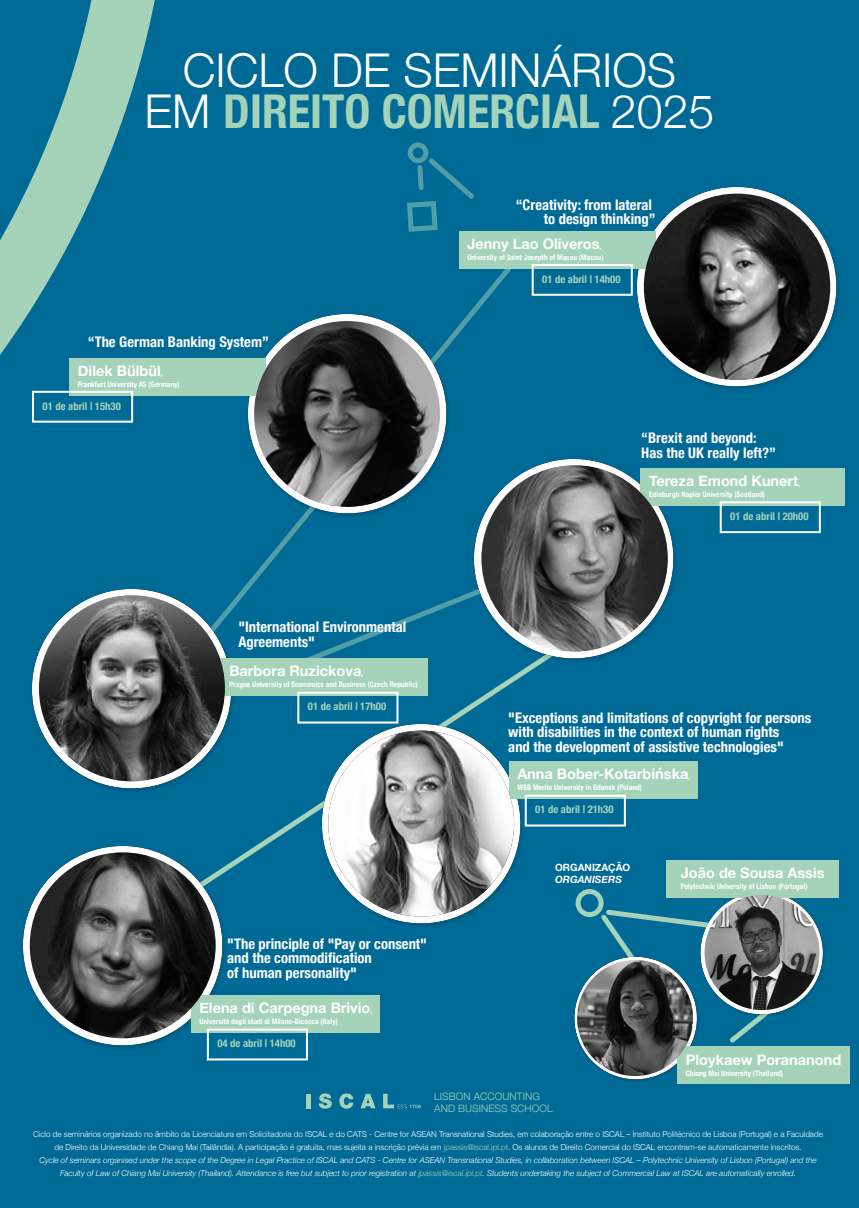
<style>
.page{position:relative;width:859px;height:1208px;background:#006a97}
.page>*{position:absolute;margin:0;border:0;box-sizing:border-box;transform-origin:0 0}
.t1{font:300 46.5px/41.3px "Helvetica Neue";color:#fff;text-align:center}
.t2{font:700 condensed 14.6px/14.4px "Helvetica Neue";color:#fff}
.t3{font:700 14.5px "Helvetica Neue";color:#fff}
.t4{font:700 condensed 10.7px "Helvetica Neue";color:#a4d3ba}
.t5{font:300 10.2px/11.7px "Helvetica Neue";letter-spacing:.01em;color:#a4d3ba}
.t6{font:700 10px "Helvetica Neue";color:#fff}
.t7{font:italic 700 10px "Helvetica Neue";color:#fff}
.t8{font:300 8.1px/13px "Helvetica Neue";color:#fff;text-align:center}
.t9{font:700 condensed 7.5px "Helvetica Neue";color:#fff}
.s1{font-weight:700;font-stretch:condensed;color:#a4d3ba}
.s2{font-stretch:condensed;font-size:7.5px}
.s3{color:#a4d3ba}
.s4{font-style:italic}
.s5{font-style:italic;color:#a4d3ba}
</style>
<div class="page">
<svg style="left:597px;top:906px;width:102px;height:49px"></svg>
<svg style="left:730px;top:1018px;width:34px;height:25px"></svg>
<div style="left:575px;top:889px;width:29px;height:28px;border:5px solid #a4d3ba;border-radius:50%"></div>
<svg style="left:228px;top:665px;width:340px;height:205px"></svg>
<svg style="left:225px;top:268px;width:290px;height:449px"></svg>
<svg style="left:407px;top:155px;width:67px;height:77px"></svg>
<div style="left:407px;top:142px;width:22px;height:21px;border:5px solid #a4d3ba;border-radius:50%"></div>
<svg style="left:0;top:0;width:225px;height:423px"></svg>
<img style="left:244px;top:312px;width:209px;height:209px">
<div style="left:69px;top:358px;width:197px;height:37px;background:#a4d3ba"></div>
<div style="left:32px;top:391px;width:101px;height:31px;border:2px solid #fff"></div>
<img style="left:31px;top:586px;width:206px;height:209px">
<div style="left:219px;top:658px;width:209px;height:37px;background:#a4d3ba"></div>
<div style="left:297px;top:691px;width:101px;height:32px;border:2px solid #fff"></div>
<div style="left:306px;top:1093px;width:5px;height:15px;background:#a4d3ba"></div>
<svg style="left:319px;top:1093px;width:13px;height:15px"></svg>
<svg style="left:339px;top:1093px;width:14px;height:15px"></svg>
<svg style="left:360px;top:1093px;width:15px;height:15px"></svg>
<svg style="left:383px;top:1093px;width:38px;height:15px"></svg>
<img style="left:699px;top:897px;width:128px;height:121px">
<div style="left:666px;top:860px;width:173px;height:37px;background:#a4d3ba"></div>
<img style="left:254px;top:321px;width:186px;height:186px;border-radius:93px">
<img style="left:574px;top:955px;width:126px;height:126px">
<div style="left:677px;top:1046px;width:173px;height:38px;background:#a4d3ba"></div>
<img style="left:22px;top:846px;width:206px;height:206px">
<div style="left:191px;top:995px;width:189px;height:37px;background:#a4d3ba"></div>
<div style="left:207px;top:1028px;width:101px;height:32px;border:2px solid #fff"></div>
<img style="left:30px;top:852px;width:186px;height:186px;border-radius:93px">
<img style="left:634px;top:187px;width:204px;height:202px">
<div style="left:459px;top:231px;width:197px;height:37px;background:#a4d3ba"></div>
<img style="left:471px;top:456px;width:209px;height:209px">
<div style="left:532px;top:264px;width:101px;height:32px;border:2px solid #fff"></div>
<div style="left:640px;top:468px;width:205px;height:37px;background:#a4d3ba"></div>
<div style="left:720px;top:501px;width:101px;height:32px;border:2px solid #fff"></div>
<img style="left:644px;top:194px;width:186px;height:186px;border-radius:93px">
<img style="left:481px;top:465px;width:187px;height:186px;border-radius:93px">
<img style="left:39px;top:595px;width:186px;height:186px;border-radius:93px">
<img style="left:577px;top:960px;width:116px;height:116px;border-radius:58px">
<img style="left:704px;top:895px;width:115px;height:115px;border-radius:57px">
<img style="left:318px;top:721px;width:209px;height:205px">
<div style="left:509px;top:761px;width:188px;height:37px;background:#a4d3ba"></div>
<div style="left:525px;top:794px;width:101px;height:32px;border:2px solid #fff"></div>
<img style="left:328px;top:730px;width:186px;height:186px;border-radius:93px">
<h1 class="t1" style="left:145px;top:46px;width:571px">CICLO DE SEMINÁRIOS<br>EM <span class="s1">DIREITO COMERCIAL</span> 2025</h1>
<h2 class="t2" style="left:88px;top:333px;width:182px">“The German Banking System”</h2>
<h3 class="t3" style="left:78px;top:359px;width:86px">Dilek Bülbül<span class="s2">,</span></h3>
<p class="t9" style="left:78px;top:378px;width:103px">Frankfurt University AS (Germany)</p>
<h3 class="t4" style="left:43px;top:397px;width:80px">01 de abril | 15h30</h3>
<h2 class="t2" style="left:516px;top:196px;width:141px;text-align:right">“Creativity: from lateral to design thinking”</h2>
<h3 class="t3" style="left:467px;top:232px;width:135px">Jenny Lao Oliveros<span class="s2">,</span></h3>
<p class="t9" style="left:467px;top:251px;width:138px">University of Saint Josepth of Macau (Macau)</p>
<h3 class="t4" style="left:542px;top:270px;width:80px">01 de abril | 14h00</h3>
<h2 class="t2" style="left:641px;top:430px;width:136px">“Brexit and beyond:<br>Has the UK really left?”</h2>
<h3 class="t3" style="left:649px;top:470px;width:153px">Tereza Emond Kunert<span class="s2">,</span></h3>
<p class="t9" style="left:649px;top:488px;width:117px">Edinburgh Napier University (Scotland)</p>
<h3 class="t4" style="left:730px;top:507px;width:80px">01 de abril | 20h00</h3>
<h2 class="t2" style="left:238px;top:619px;width:169px">"International Environmental<br>Agreements"</h2>
<h3 class="t3" style="left:229px;top:660px;width:135px">Barbora Ruzickova<span class="s2">,</span></h3>
<p class="t9" style="left:229px;top:678px;width:190px">Prague University of Economics and Business (Czech Republic)</p>
<h3 class="t4" style="left:308px;top:697px;width:80px">01 de abril | 17h00</h3>
<h2 class="t2" style="left:508px;top:709px;width:304px">"Exceptions and limitations of copyright for persons with disabilities in the context of human rights<br>and the development of assistive technologies"</h2>
<h3 class="t3" style="left:517px;top:762px;width:174px">Anna Bober-Kotarbińska<span class="s2">,</span></h3>
<p class="t9" style="left:517px;top:781px;width:126px">WSB Merito University in Gdansk (Poland)</p>
<h3 class="t4" style="left:535px;top:800px;width:80px">01 de abril | 21h30</h3>
<p class="t6" style="left:555px;top:859px;width:77px">ORGANIZAÇÃO</p>
<p class="t7" style="left:555px;top:871px;width:68px">ORGANISERS</p>
<h3 class="t3" style="left:681px;top:861px;width:145px">João de Sousa Assis</h3>
<p class="t9" style="left:681px;top:880px;width:128px">Polytechnic University of Lisbon (Portugal)</p>
<h2 class="t2" style="left:227px;top:935px;width:201px">"The principle of "Pay or consent" and the commodification<br>of human personality"</h2>
<h3 class="t3" style="left:199px;top:996px;width:174px">Elena di Carpegna Brivio<span class="s2">,</span></h3>
<p class="t9" style="left:199px;top:1015px;width:140px">Università degli studi di Milano-Bicocca (Italy)</p>
<h3 class="t4" style="left:217px;top:1034px;width:80px">04 de abril | 14h00</h3>
<p class="t5" style="left:434px;top:1089px;width:120px">LISBON ACCOUNTING<br>AND BUSINESS SCHOOL</p>
<h3 class="t3" style="left:686px;top:1048px;width:157px">Ploykaew Porananond</h3>
<p class="t9" style="left:686px;top:1067px;width:99px">Chiang Mai University (Thailand)</p>
<p class="t8" style="left:33px;top:1127px;width:791px">Ciclo de seminários organizado no âmbito da Licenciatura em Solicitadoria do ISCAL e do CATS - Centre for ASEAN Transnational Studies, em colaboração entre o ISCAL – Instituto Politécnico de Lisboa (Portugal) e a Faculdade de Direito da Universidade de Chiang Mai (Tailândia). A participação é gratuita, mas sujeita a inscrição prévia em <span class="s3">jpassis@iscal.ipl.pt</span>. Os alunos de Direito Comercial do ISCAL encontram-se automaticamente inscritos.<br><span class="s4">Cycle of seminars organised under the scope of the Degree in Legal Practice of ISCAL and CATS - Centre for ASEAN Transnational Studies, in collaboration between ISCAL – Polytechnic University of Lisbon (Portugal) and the Faculty of Law of Chiang Mai University (Thailand). Attendance is free but subject to prior registration at</span> <span class="s5">jpassis@iscal.ipl.pt</span><span class="s4">. Students undertaking the subject of Commercial Law at ISCAL are automatically enrolled.</span></p>
</div>
